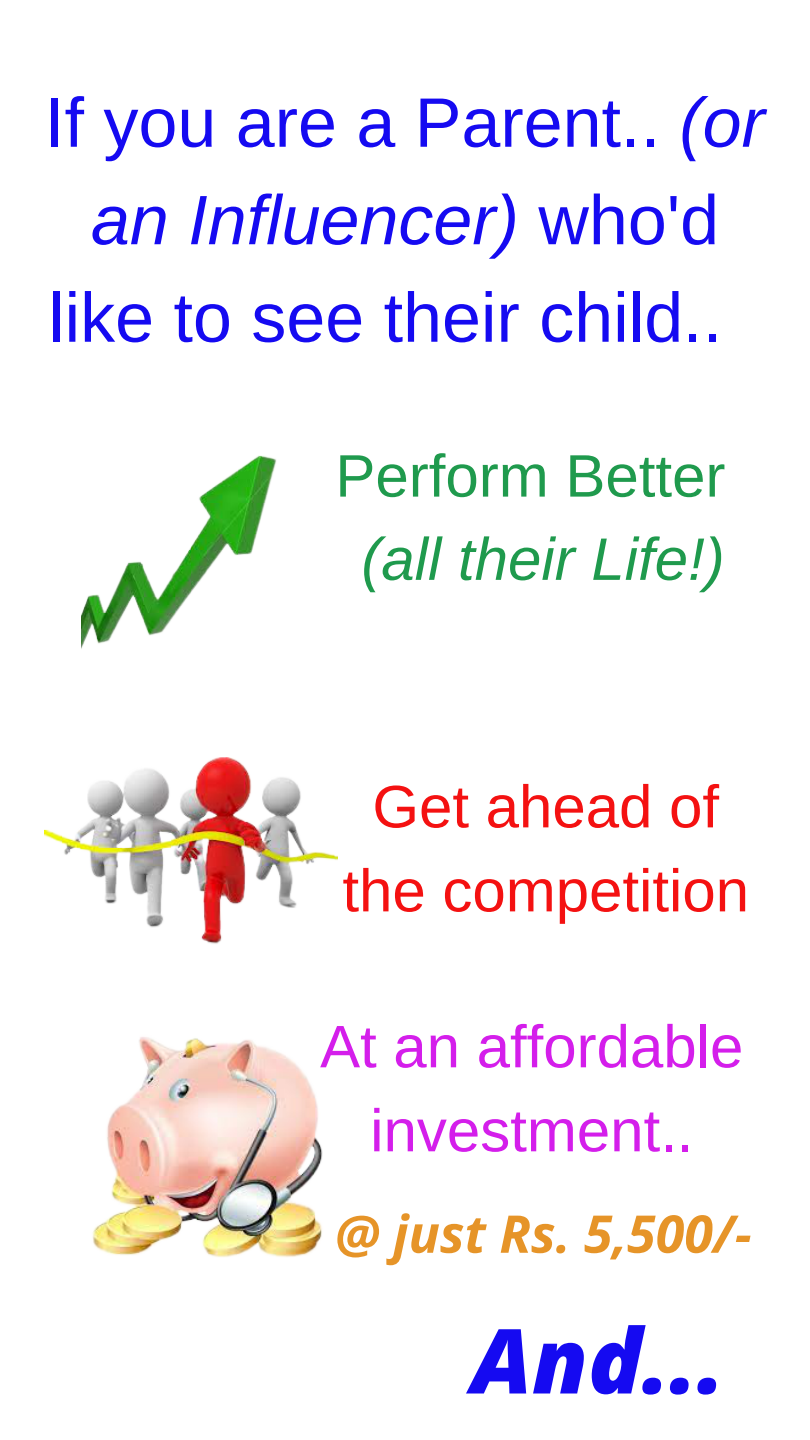
<style>
.page{position:relative;width:810px;height:1440px;background:#fff}
.page>*{position:absolute;margin:0;border:0;box-sizing:border-box;transform-origin:0 0}
.t1{font:italic 800 90px "Open Sans";color:#150af1}
.t2{font:70px/97.5px "Arimo";color:#150af1;text-align:center}
.t3{font:italic 60px/83.2px "Arimo";color:#1f9a4d;text-align:center}
.t4{font:60px/84px "Arimo";color:#d41eeb;text-align:center}
.t5{font:60px/84px "Arimo";color:#f41111;text-align:center}
.t6{font:italic 700 52px "Open Sans";color:#e69428}
.s1{font-style:italic}
.s2{font-style:normal}
</style>
<div class="page">
<img style="left:81px;top:455px;width:195px;height:194px">
<img style="left:45px;top:757px;width:293px;height:187px">
<img style="left:92px;top:1037px;width:231px;height:220px">
<p class="t2" style="left:45px;top:74px;width:721px">If you are a Parent.. <span class="s1">(or an Influencer)</span> who'd like to see their child..</p>
<p class="t3" style="left:335px;top:434px;width:392px"><span class="s2">Perform Better </span>(all their Life!)</p>
<p class="t5" style="left:342px;top:765px;width:408px">Get ahead of the competition</p>
<p class="t4" style="left:320px;top:1004px;width:425px">At an affordable investment..</p>
<p class="t6" style="left:335px;top:1197px;width:418px">@ just Rs. 5,500/-</p>
<p class="t1" style="left:471px;top:1297px;width:255px">And...</p>
</div>
